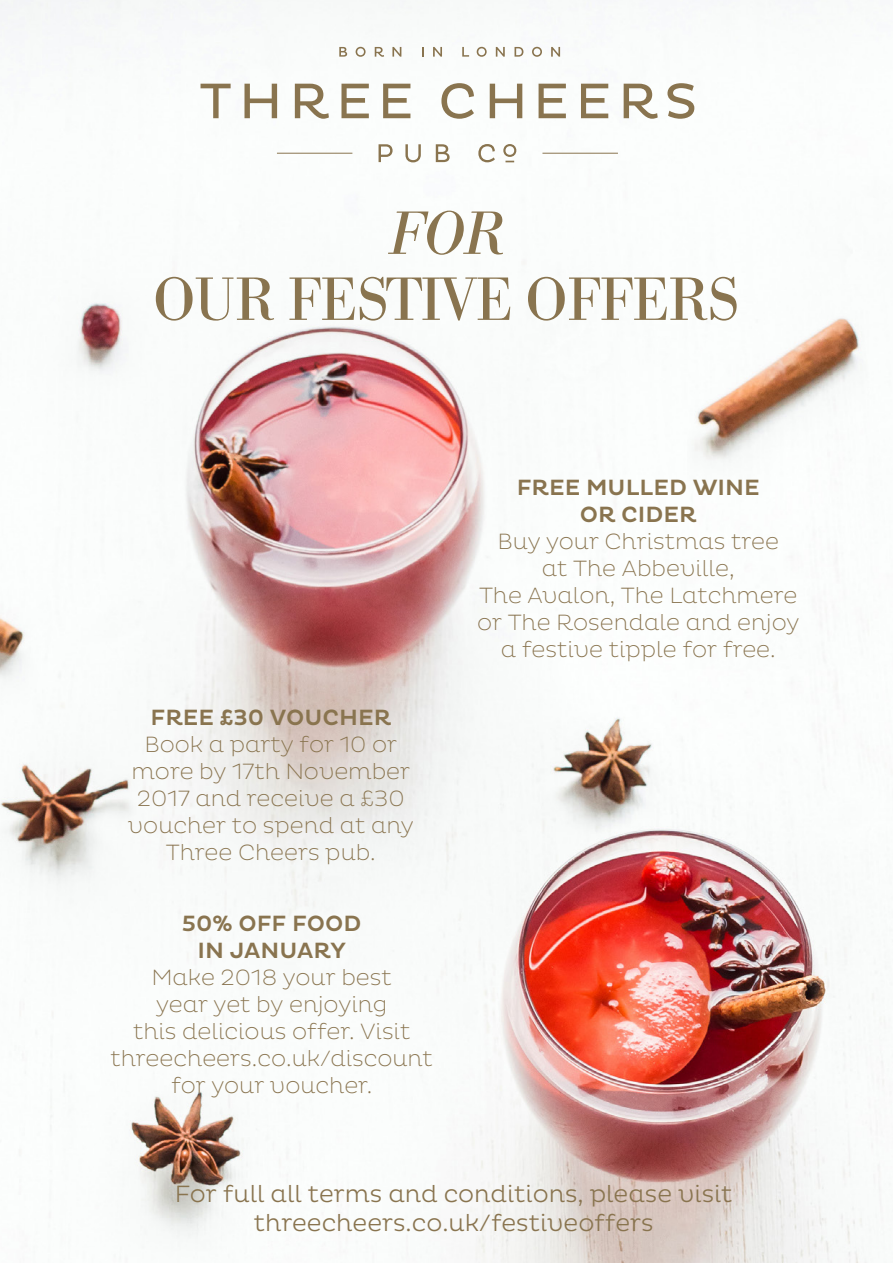
<style>
.page{position:relative;width:893px;height:1263px;background:#fff}
.page>*{position:absolute;margin:0;border:0;box-sizing:border-box;transform-origin:0 0}
.Bodoni_title{font:60px "Bodoni BE";letter-spacing:-.02em;color:#89744f}
.Bodoni_title-2{font:italic 60px "Bodoni BE";color:#89744f}
.Body_copy_1{font:300 24px/28.8px "Pluto";color:#89744f;text-align:center}
.Body_copy_1-2{font:200 22.5px/27px "Pluto";color:#89744f;text-align:center}
.Body_copy_1-3{font:500 22.5px/27px "Pluto";color:#89744f;text-align:center}
</style>
<div class="page">
<img style="left:0;top:0;width:885px;height:1263px">
<svg style="left:379px;top:144px;width:14px;height:18px"></svg>
<svg style="left:405px;top:144px;width:16px;height:18px"></svg>
<svg style="left:436px;top:144px;width:14px;height:18px"></svg>
<svg style="left:478px;top:144px;width:17px;height:18px"></svg>
<svg style="left:503px;top:144px;width:13px;height:18px"></svg>
<svg style="left:339px;top:47px;width:8px;height:10px"></svg>
<svg style="left:356px;top:47px;width:10px;height:10px"></svg>
<svg style="left:375px;top:47px;width:9px;height:10px"></svg>
<svg style="left:392px;top:47px;width:9px;height:10px"></svg>
<svg style="left:433px;top:47px;width:9px;height:10px"></svg>
<svg style="left:462px;top:47px;width:7px;height:10px"></svg>
<svg style="left:477px;top:47px;width:10px;height:10px"></svg>
<svg style="left:496px;top:47px;width:9px;height:10px"></svg>
<svg style="left:514px;top:47px;width:9px;height:10px"></svg>
<svg style="left:532px;top:47px;width:10px;height:10px"></svg>
<svg style="left:551px;top:47px;width:9px;height:10px"></svg>
<svg style="left:201px;top:84px;width:30px;height:34px"></svg>
<svg style="left:244px;top:84px;width:33px;height:34px"></svg>
<svg style="left:295px;top:84px;width:34px;height:35px"></svg>
<svg style="left:341px;top:84px;width:28px;height:34px"></svg>
<svg style="left:383px;top:84px;width:27px;height:34px"></svg>
<svg style="left:441px;top:83px;width:33px;height:36px"></svg>
<svg style="left:490px;top:84px;width:32px;height:34px"></svg>
<svg style="left:539px;top:84px;width:27px;height:34px"></svg>
<svg style="left:581px;top:84px;width:27px;height:34px"></svg>
<svg style="left:624px;top:84px;width:34px;height:35px"></svg>
<svg style="left:667px;top:83px;width:27px;height:36px"></svg>
<hr style="left:277px;top:153px;width:75px;height:1px;background:#89744f">
<hr style="left:542px;top:153px;width:76px;height:1px;background:#89744f">
<p class="Bodoni_title-2" style="left:389px;top:200px;width:115px">FOR</p>
<p class="Bodoni_title" style="left:154px;top:265px;width:586px">OUR FESTIVE OFFERS</p>
<p class="Body_copy_1-3" style="left:151px;top:704px;width:242px">FREE £30 VOUCHER</p>
<p class="Body_copy_1-2" style="left:128px;top:731px;width:287px">Book a party for 10 or more by 17th November<br>2017 and receive a £30 voucher to spend at any<br>Three Cheers pub.</p>
<p class="Body_copy_1-3" style="left:182px;top:910px;width:181px">50% OFF FOOD<br>IN JANUARY</p>
<p class="Body_copy_1-2" style="left:110px;top:964px;width:324px">Make 2018 your best<br>year yet by enjoying<br>this delicious offer. Visit threecheers.co.uk/discount for your voucher.</p>
<p class="Body_copy_1-3" style="left:517px;top:474px;width:244px">FREE MULLED WINE<br>OR CIDER</p>
<p class="Body_copy_1-2" style="left:477px;top:528px;width:324px">Buy your Christmas tree<br>at The Abbeville,<br>The Avalon, The Latchmere or The Rosendale and enjoy a festive tipple for free.</p>
<p class="Body_copy_1" style="left:175px;top:1180px;width:559px">For full all terms and conditions, please visit threecheers.co.uk/festiveoffers</p>
</div>
